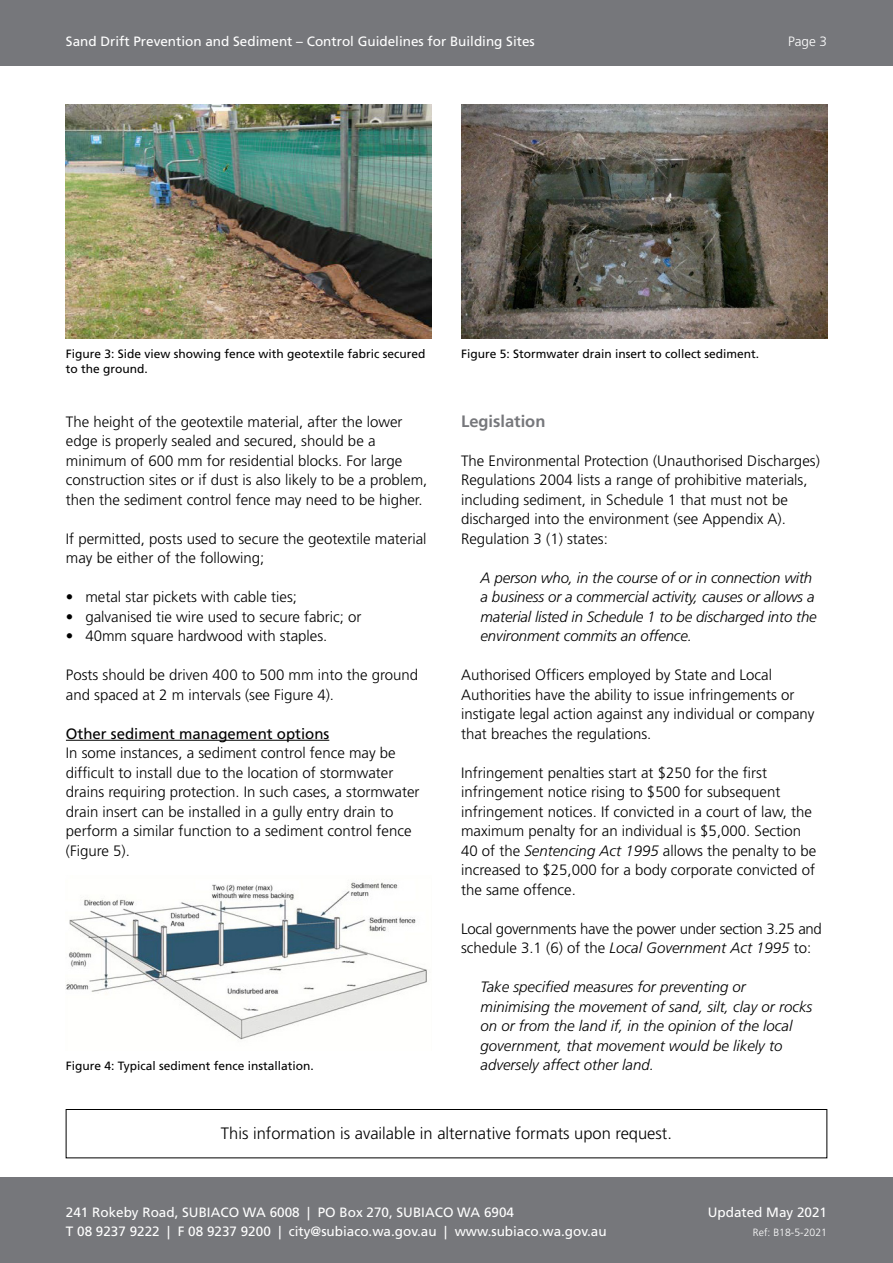
<style>
.page{position:relative;width:893px;height:1263px;background:#fff}
.page>*{position:absolute;margin:0;border:0;box-sizing:border-box;transform-origin:0 0}
.t1{font:300 16.5px "Frutiger";color:#000}
.t2{font:700 16.5px "Frutiger";color:#76777b}
.t3{font:300 15px/19.5px "Frutiger";color:#000}
.t4{font:italic 300 15px/19.5px "Frutiger";color:#000}
.t5{font:300 15px/19.5px "Frutiger";letter-spacing:-.02em;color:#000}
.t6{font:15px "Frutiger";color:#000}
.t7{font:13.5px/19.5px "Frutiger";color:#fff}
.t8{font:300 13.5px "Frutiger";color:#fff}
.t9{font:12px/15px "Frutiger";color:#000}
.t10{font:300 10.5px "Frutiger";color:#fff}
.s1{font-style:italic}
</style>
<div class="page">
<div style="left:0;top:1177px;width:893px;height:86px;background:#76777b"></div>
<div style="left:0;top:0;width:893px;height:66px;background:#76777b"></div>
<hr style="left:66px;top:740px;width:263px;height:1px;background:#000">
<img style="left:66px;top:105px;width:366px;height:234px">
<img style="left:66px;top:882px;width:361px;height:158px">
<img style="left:461px;top:105px;width:366px;height:234px">
<div style="left:66px;top:1109px;width:761px;height:49px;border:1px solid #000"></div>
<p class="t7" style="left:66px;top:32px;width:470px">Sand Drift Prevention and Sediment – Control Guidelines for Building Sites</p>
<p class="t8" style="left:788px;top:34px;width:41px">Page 3</p>
<p class="t9" style="left:66px;top:347px;width:361px">Figure 3: Side view showing fence with geotextile fabric secured to the ground.</p>
<p class="t9" style="left:461px;top:347px;width:300px">Figure 5: Stormwater drain insert to collect sediment.</p>
<p class="t3" style="left:66px;top:412px;width:363px">The height of the geotextile material, after the lower edge is properly sealed and secured, should be a minimum of 600 mm for residential blocks. For large construction sites or if dust is also likely to be a problem, then the sediment control fence may need to be higher.</p>
<p class="t3" style="left:66px;top:529px;width:362px">If permitted, posts used to secure the geotextile material may be either of the following;</p>
<p class="t3" style="left:66px;top:587px;width:233px">• metal star pickets with cable ties;</p>
<p class="t3" style="left:66px;top:607px;width:297px">• galvanised tie wire used to secure fabric; or</p>
<p class="t3" style="left:66px;top:626px;width:263px">• 40mm square hardwood with staples.</p>
<p class="t3" style="left:66px;top:665px;width:354px">Posts should be driven 400 to 500 mm into the ground and spaced at 2 m intervals (see Figure 4).</p>
<p class="t6" style="left:66px;top:725px;width:265px">Other sediment management options</p>
<p class="t3" style="left:66px;top:743px;width:355px">In some instances, a sediment control fence may be difficult to install due to the location of stormwater drains requiring protection. In such cases, a stormwater drain insert can be installed in a gully entry drain to perform a similar function to a sediment control fence (Figure 5).</p>
<p class="t9" style="left:66px;top:1059px;width:249px">Figure 4: Typical sediment fence installation.</p>
<p class="t2" style="left:461px;top:411px;width:86px">Legislation</p>
<p class="t3" style="left:461px;top:451px;width:360px">The Environmental Protection (Unauthorised Discharges)<br>Regulations 2004 lists a range of prohibitive materials, including sediment, in Schedule 1 that must not be discharged into the environment (see Appendix A).<br>Regulation 3 (1) states:</p>
<p class="t4" style="left:481px;top:568px;width:338px">A person who, in the course of or in connection with a business or a commercial activity, causes or allows a material listed in Schedule 1 to be discharged into the environment commits an offence.</p>
<p class="t3" style="left:461px;top:665px;width:355px">Authorised Officers employed by State and Local Authorities have the ability to issue infringements or instigate legal action against any individual or company that breaches the regulations.</p>
<p class="t3" style="left:461px;top:763px;width:357px">Infringement penalties start at $250 for the first infringement notice rising to $500 for subsequent infringement notices. If convicted in a court of law, the maximum penalty for an individual is $5,000. Section 40 of the <span class="s1">Sentencing Act 1995</span> allows the penalty to be increased to $25,000 for a body corporate convicted of the same offence.</p>
<p class="t5" style="left:461px;top:919px;width:362px">Local governments have the power under section 3.25 and schedule 3.1 (6) of the <span class="s1">Local Government Act 1995</span> to:</p>
<p class="t4" style="left:481px;top:977px;width:333px">Take specified measures for preventing or minimising the movement of sand, silt, clay or rocks on or from the land if, in the opinion of the local government, that movement would be likely to adversely affect other land.</p>
<p class="t1" style="left:221px;top:1124px;width:453px">This information is available in alternative formats upon request.</p>
<p class="t7" style="left:66px;top:1202px;width:542px">241 Rokeby Road, SUBIACO WA 6008 | PO Box 270, SUBIACO WA 6904<br>T 08 9237 9222 | F 08 9237 9200 | city@subiaco.wa.gov.au | www.subiaco.wa.gov.au</p>
<p class="t7" style="left:708px;top:1202px;width:121px">Updated May 2021</p>
<p class="t10" style="left:753px;top:1226px;width:76px">Ref: B18-5-2021</p>
</div>
